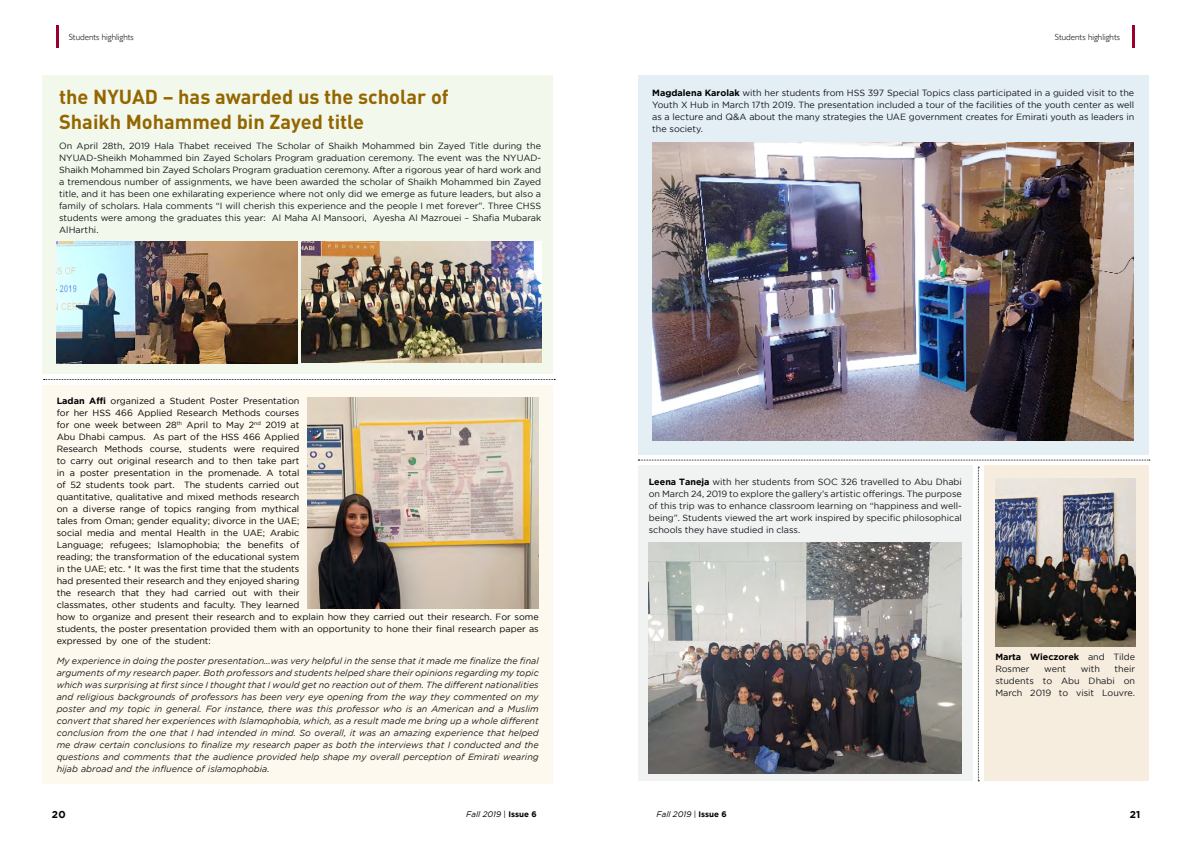
<style>
.page{position:relative;width:1191px;height:842px;background:#fff}
.page>*{position:absolute;margin:0;border:0;box-sizing:border-box;transform-origin:0 0}
.t1{font:700 20px/25px "DIN Pro";color:#936600}
.t2{font:700 10px "Gotham";color:#000}
.t3{font:9px/12px "Gotham";color:#14171a;text-align:justify}
.t4{font:9px/12px "Gotham";color:#000}
.t5{font:italic 9px/12px "Gotham";color:#212121;text-align:justify}
.t6{font:300 9px "Gill Sans";color:#000}
.t7{font:700 9px/12px "Gotham";color:#000}
.t8{font:italic 8px "Gotham";color:#000}
.s1{font-weight:700}
.s2{font-weight:700;color:#000}
.s3{font-weight:400;color:#14171a}
.s4{font-style:normal}
.s5{font-weight:700;font-style:normal}
</style>
<div class="page">
<hr style="left:57px;top:26px;width:2px;height:22px;background:#98002e">
<hr style="left:1132px;top:26px;width:2px;height:22px;background:#98002e">
<div style="left:43px;top:75px;width:510px;height:298px;background:#f2f8ec"></div>
<div style="left:638px;top:75px;width:510px;height:379px;background:#e4eef5"></div>
<div style="left:984px;top:466px;width:164px;height:315px;background:#f6eddf"></div>
<div style="left:638px;top:466px;width:334px;height:315px;background:#f1f2f2"></div>
<div style="left:43px;top:386px;width:510px;height:398px;background:#fef9ee"></div>
<img style="left:301px;top:241px;width:240px;height:122px">
<img style="left:57px;top:241px;width:240px;height:122px">
<img style="left:308px;top:398px;width:231px;height:210px">
<svg style="left:44px;top:379px;width:511px;height:1px"></svg>
<svg style="left:638px;top:460px;width:511px;height:1px"></svg>
<img style="left:652px;top:142px;width:481px;height:299px">
<img style="left:995px;top:479px;width:140px;height:168px">
<img style="left:649px;top:543px;width:313px;height:231px">
<svg style="left:978px;top:467px;width:1px;height:314px"></svg>
<p class="t6" style="left:69px;top:30px;width:66px">Students highlights</p>
<p class="t6" style="left:1055px;top:30px;width:66px">Students highlights</p>
<h1 class="t1" style="left:59px;top:84px;width:391px">the NYUAD – has awarded us the scholar of<br>Shaikh Mohammed bin Zayed title</h1>
<p class="t3" style="left:59px;top:140px;width:483px">On April 28th, 2019 Hala Thabet received The Scholar of Shaikh Mohammed bin Zayed Title during the NYUAD-Sheikh Mohammed bin Zayed Scholars Program graduation ceremony. The event was the NYUAD-Shaikh Mohammed bin Zayed Scholars Program graduation ceremony. After a rigorous year of hard work and a tremendous number of assignments, we have been awarded the scholar of Shaikh Mohammed bin Zayed title, and it has been one exhilarating experience where not only did we emerge as future leaders, but also a family of scholars. Hala comments “I will cherish this experience and the people I met forever”. Three CHSS students were among the graduates this year: Al Maha Al Mansoori, Ayesha Al Mazrouei – Shafia Mubarak AlHarthi.</p>
<p class="t4" style="left:57px;top:395px;width:483px"><span class="s1">Ladan Affi</span> organized a Student Poster Presentation<br>for her HSS 466 Applied Research Methods courses<br>for one week between 28<sup>th</sup> April to May 2<sup>nd</sup> 2019 at<br>Abu Dhabi campus. As part of the HSS 466 Applied<br>Research Methods course, students were required<br>to carry out original research and to then take part<br>in a poster presentation in the promenade. A total<br>of 52 students took part. The students carried out<br>quantitative, qualitative and mixed methods research<br>on a diverse range of topics ranging from mythical<br>tales from Oman; gender equality; divorce in the UAE;<br>social media and mental Health in the UAE; Arabic<br>Language; refugees; Islamophobia; the benefits of<br>reading; the transformation of the educational system<br>in the UAE; etc. * It was the first time that the students<br>had presented their research and they enjoyed sharing<br>the research that they had carried out with their<br>classmates, other students and faculty. They learned<br>how to organize and present their research and to explain how they carried out their research. For some students, the poster presentation provided them with an opportunity to hone their final research paper as expressed by one of the student:</p>
<p class="t5" style="left:57px;top:655px;width:483px">My experience in doing the poster presentation…was very helpful in the sense that it made me finalize the final arguments of my research paper. Both professors and students helped share their opinions regarding my topic which was surprising at first since I thought that I would get no reaction out of them. The different nationalities and religious backgrounds of professors has been very eye opening from the way they commented on my poster and my topic in general. For instance, there was this professor who is an American and a Muslim convert that shared her experiences with Islamophobia, which, as a result made me bring up a whole different conclusion from the one that I had intended in mind. So overall, it was an amazing experience that helped me draw certain conclusions to finalize my research paper as both the interviews that I conducted and the questions and comments that the audience provided help shape my overall perception of Emirati wearing hijab abroad and the influence of islamophobia.</p>
<p class="t3" style="left:652px;top:86px;width:483px"><span class="s2">Magdalena Karolak</span> with her students from HSS 397 Special Topics class participated in a guided visit to the Youth X Hub in March 17th 2019. The presentation included a tour of the facilities of the youth center as well as a lecture and Q&amp;A about the many strategies the UAE government creates for Emirati youth as leaders in the society.</p>
<p class="t3" style="left:649px;top:476px;width:315px"><span class="s2">Leena Taneja</span> with her students from SOC 326 travelled to Abu Dhabi on March 24, 2019 to explore the gallery’s artistic offerings. The purpose of this trip was to enhance classroom learning on “happiness and well&shy;being”. Students viewed the art work inspired by specific philosophical schools they have studied in class.</p>
<p class="t7" style="left:995px;top:650px;width:141px">Marta Wieczorek <span class="s3">and Tilde<br>Rosmer</span></p>
<p class="t3" style="left:995px;top:662px;width:141px;text-indent:119px">their students to Abu Dhabi on March 2019 to visit Louvre.</p>
<p class="t3" style="left:1044px;top:662px;width:24px">went</p>
<p class="t3" style="left:1080px;top:662px;width:21px">with</p>
<p class="t2" style="left:52px;top:809px;width:15px">20</p>
<p class="t8" style="left:466px;top:809px;width:72px">Fall 2019 <span class="s4">|</span> <span class="s5">Issue 6</span></p>
<p class="t8" style="left:656px;top:809px;width:72px">Fall 2019 <span class="s4">|</span> <span class="s5">Issue 6</span></p>
<p class="t2" style="left:1129px;top:809px;width:12px">21</p>
</div>
